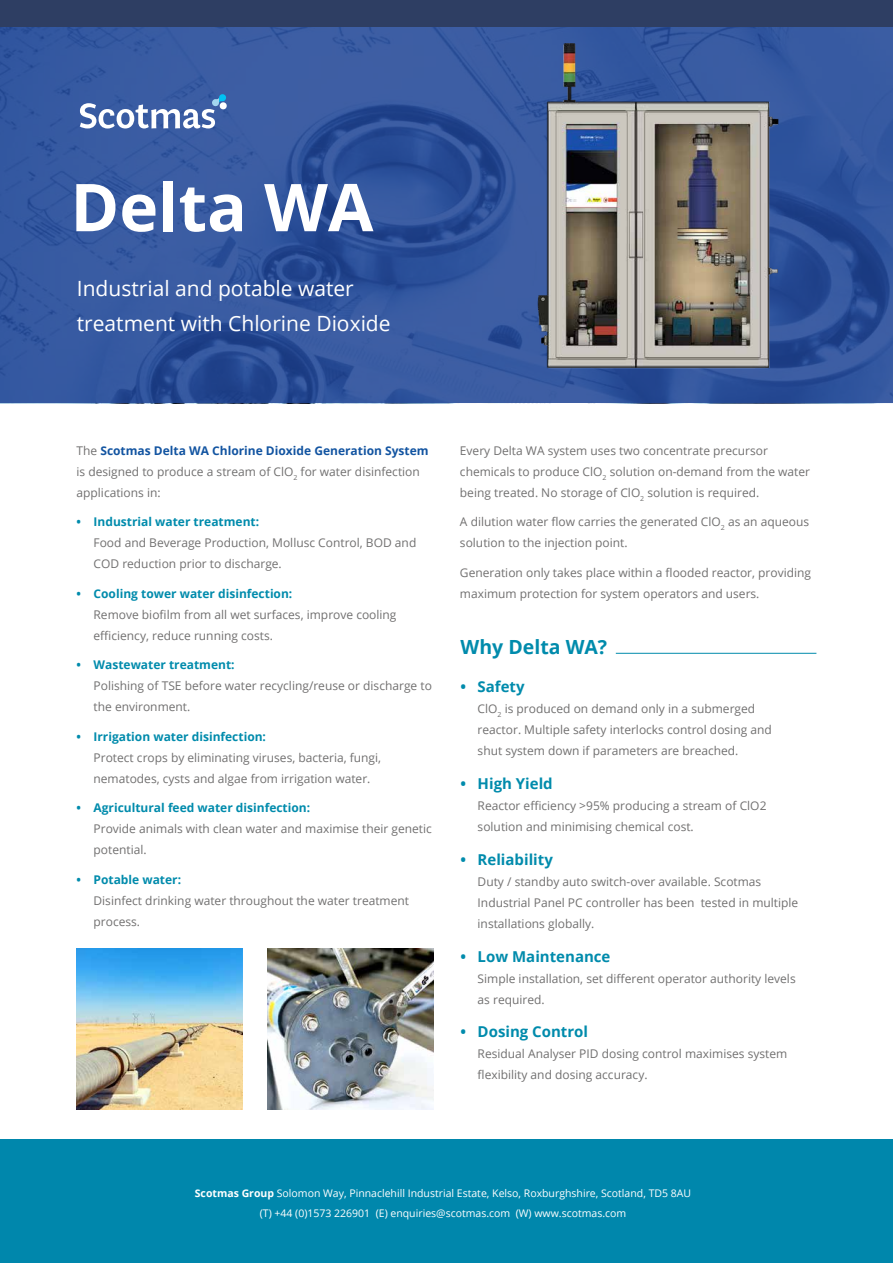
<style>
.page{position:relative;width:893px;height:1263px;background:#fff}
.page>*{position:absolute;margin:0;border:0;box-sizing:border-box;transform-origin:0 0}
.t1{font:700 66px "Open Sans";color:#fff}
.t2{font:21px/34.5px "Open Sans";color:#fff}
.t3{font:700 19.5px "Open Sans";color:#008bac}
.t4{font:700 15px "Open Sans";color:#008bac}
.t5{font:12px/21px "Open Sans";color:#717070}
.t6{font:700 12px "Open Sans";color:#008bac}
.t7{font:10.5px/20.7px "Open Sans";color:#fff;text-align:center}
.s1{font-weight:700;color:#1254a1}
.s2{font-weight:700}
</style>
<div class="page">
<svg style="left:0;top:27px;width:893px;height:376px;background:#33559d"></svg>
<div style="left:0;top:1140px;width:893px;height:123px;background:#0087ac"></div>
<img style="left:459px;top:31px;width:361px;height:351px">
<div style="left:0;top:0;width:893px;height:27px;background:#2e3e63"></div>
<svg style="left:80px;top:94px;width:147px;height:35px"></svg>
<img style="left:77px;top:948px;width:165px;height:161px">
<img style="left:267px;top:948px;width:166px;height:161px">
<hr style="left:616px;top:653px;width:200px;height:1px;background:#008bac">
<h1 class="t1" style="left:70px;top:161px;width:305px">Delta WA</h1>
<h2 class="t2" style="left:77px;top:271px;width:315px">Industrial and potable water treatment with Chlorine Dioxide</h2>
<p class="t5" style="left:77px;top:439px;width:354px">The <span class="s1">Scotmas Delta WA Chlorine Dioxide Generation System </span>is designed to produce a stream of ClO<sub>2</sub> for water disinfection applications in:</p>
<p class="t6" style="left:77px;top:513px;width:184px">• Industrial water treatment:</p>
<p class="t5" style="left:94px;top:532px;width:324px">Food and Beverage Production, Mollusc Control, BOD and<br>COD reduction prior to discharge.</p>
<p class="t6" style="left:77px;top:585px;width:217px">• Cooling tower water disinfection:</p>
<p class="t5" style="left:94px;top:603px;width:305px">Remove biofilm from all wet surfaces, improve cooling efficiency, reduce running costs.</p>
<p class="t6" style="left:77px;top:656px;width:160px">• Wastewater treatment:</p>
<p class="t5" style="left:94px;top:675px;width:340px">Polishing of TSE before water recycling/reuse or discharge to the environment.</p>
<p class="t6" style="left:77px;top:728px;width:191px">• Irrigation water disinfection:</p>
<p class="t5" style="left:94px;top:746px;width:289px">Protect crops by eliminating viruses, bacteria, fungi, nematodes, cysts and algae from irrigation water.</p>
<p class="t6" style="left:77px;top:799px;width:235px">• Agricultural feed water disinfection:</p>
<p class="t5" style="left:94px;top:818px;width:340px">Provide animals with clean water and maximise their genetic potential.</p>
<p class="t6" style="left:77px;top:871px;width:106px">• Potable water:</p>
<p class="t5" style="left:94px;top:889px;width:317px">Disinfect drinking water throughout the water treatment process.</p>
<p class="t5" style="left:460px;top:439px;width:352px">Every Delta WA system uses two concentrate precursor chemicals to produce ClO<sub>2</sub> solution on-demand from the water being treated. No storage of ClO<sub>2</sub> solution is required.</p>
<p class="t5" style="left:460px;top:511px;width:351px">A dilution water flow carries the generated ClO<sub>2</sub> as an aqueous solution to the injection point.</p>
<p class="t5" style="left:460px;top:561px;width:353px">Generation only takes place within a flooded reactor, providing maximum protection for system operators and users.</p>
<h3 class="t3" style="left:461px;top:633px;width:148px">Why Delta WA?</h3>
<p class="t4" style="left:461px;top:676px;width:66px">• Safety</p>
<p class="t5" style="left:478px;top:698px;width:296px">ClO<sub>2</sub> is produced on demand only in a submerged reactor. Multiple safety interlocks control dosing and shut system down if parameters are breached.</p>
<p class="t4" style="left:461px;top:773px;width:94px">• High Yield</p>
<p class="t5" style="left:478px;top:795px;width:290px">Reactor efficiency &gt;95% producing a stream of ClO2 solution and minimising chemical cost.</p>
<p class="t4" style="left:461px;top:849px;width:94px">• Reliability</p>
<p class="t5" style="left:478px;top:871px;width:322px">Duty / standby auto switch-over available. Scotmas<br>Industrial Panel PC controller has been tested in multiple installations globally.</p>
<p class="t4" style="left:461px;top:946px;width:151px">• Low Maintenance</p>
<p class="t5" style="left:478px;top:967px;width:320px">Simple installation, set different operator authority levels as required.</p>
<p class="t4" style="left:461px;top:1021px;width:129px">• Dosing Control</p>
<p class="t5" style="left:478px;top:1043px;width:311px">Residual Analyser PID dosing control maximises system flexibility and dosing accuracy.</p>
<p class="t7" style="left:195px;top:1182px;width:498px"><span class="s2">Scotmas Group</span> Solomon Way, Pinnaclehill Industrial Estate, Kelso, Roxburghshire, Scotland, TD5 8AU (T) +44 (0)1573 226901 (E) enquiries@scotmas.com (W) www.scotmas.com</p>
</div>
